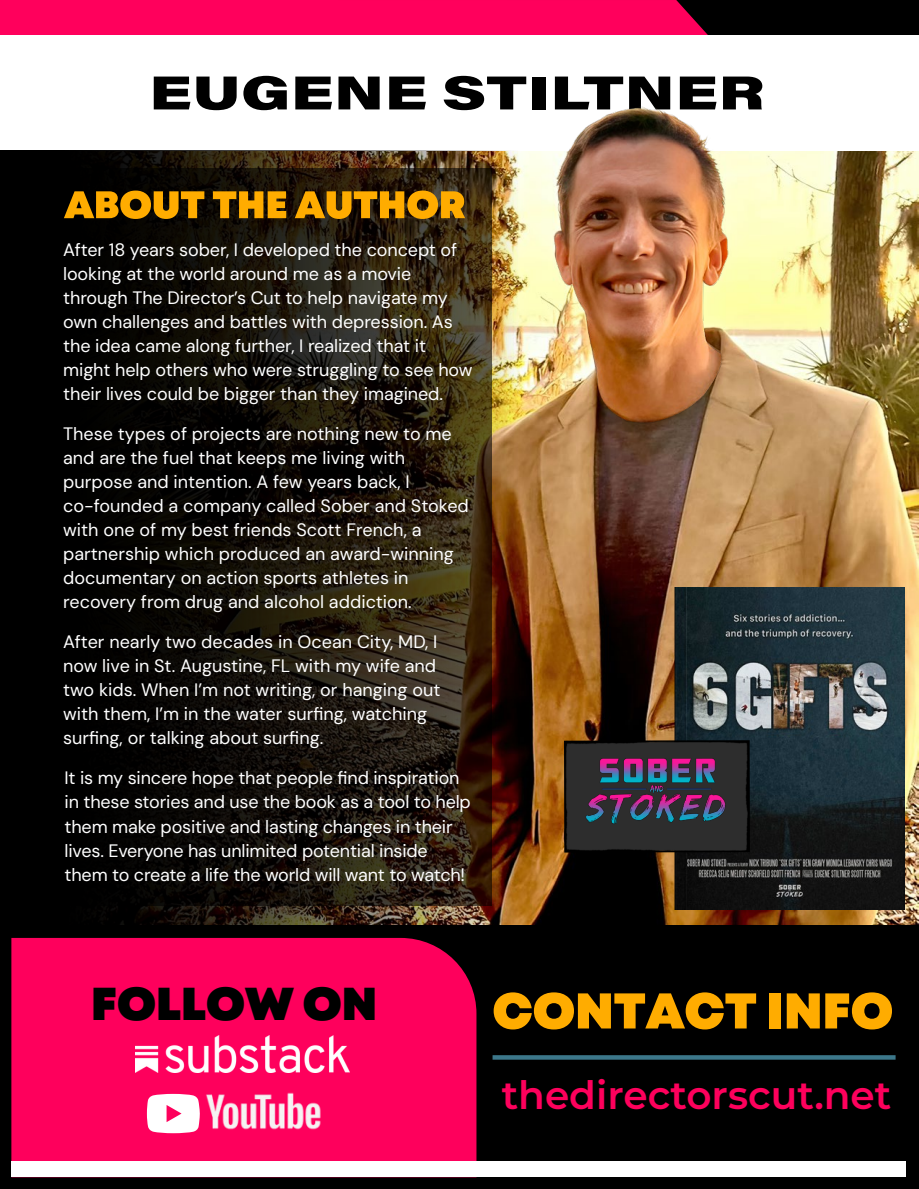
<style>
.page{position:relative;width:919px;height:1189px;background:#fff}
.page>*{position:absolute;margin:0;border:0;box-sizing:border-box;transform-origin:0 0}
.t1{font:900 50.1px "Mont";color:#ffac00}
.t2{font:900 46.05px "Mont";color:#000}
.t3{font:100 39px "Montserrat";color:#fe005c}
.t4{font:18px/24px "DM Sans 9 pt";letter-spacing:-.005em;color:#fff}
</style>
<div class="page">
<div style="left:0;top:0;width:918px;height:1188px;background:#000"></div>
<img style="left:121px;top:150px;width:797px;height:774px">
<div style="left:0;top:0;width:708px;height:35px;background:#ff005c"></div>
<div style="left:0;top:35px;width:918px;height:115px;background:#fff"></div>
<div style="left:11px;top:937px;width:465px;height:224px;background:#fe005c"></div>
<img style="left:135px;top:1035px;width:214px;height:37px">
<img style="left:204px;top:1089px;width:122px;height:45px">
<svg style="left:147px;top:1093px;width:53px;height:39px;background:#fed9e6"></svg>
<svg style="left:492px;top:1055px;width:403px;height:4px;background:#387183"></svg>
<div style="left:11px;top:1161px;width:894px;height:15px;background:#fff"></div>
<svg style="left:154px;top:77px;width:36px;height:32px"></svg>
<svg style="left:196px;top:77px;width:40px;height:33px"></svg>
<svg style="left:243px;top:76px;width:44px;height:34px"></svg>
<svg style="left:295px;top:77px;width:37px;height:32px"></svg>
<svg style="left:338px;top:77px;width:41px;height:32px"></svg>
<svg style="left:389px;top:77px;width:37px;height:32px"></svg>
<svg style="left:443px;top:76px;width:83px;height:34px"></svg>
<div style="left:532px;top:77px;width:13px;height:32px;background:#000"></div>
<svg style="left:555px;top:77px;width:68px;height:17px"></svg>
<svg style="left:629px;top:77px;width:41px;height:17px"></svg>
<svg style="left:679px;top:77px;width:37px;height:17px"></svg>
<svg style="left:723px;top:77px;width:39px;height:32px"></svg>
<img style="left:554px;top:94px;width:180px;height:332px">
<img style="left:105px;top:150px;width:467px;height:773px">
<svg style="left:105px;top:168px;width:386px;height:736px"></svg>
<svg style="left:64px;top:190px;width:140px;height:29px"></svg>
<svg style="left:213px;top:191px;width:73px;height:27px;background:#b07602"></svg>
<svg style="left:295px;top:190px;width:170px;height:29px;background:#a97205"></svg>
<img style="left:674px;top:587px;width:230px;height:322px">
<img style="left:564px;top:740px;width:185px;height:112px">
<p class="t4" style="left:63px;top:238px;width:411px">After 18 years sober, I developed the concept of looking at the world around me as a movie through The Director’s Cut to help navigate my own challenges and battles with depression. As the idea came along further, I realized that it might help others who were struggling to see how their lives could be bigger than they imagined.</p>
<p class="t4" style="left:63px;top:421px;width:407px">These types of projects are nothing new to me and are the fuel that keeps me living with purpose and intention. A few years back, I co-founded a company called Sober and Stoked with one of my best friends Scott French, a partnership which produced an award-winning documentary on action sports athletes in recovery from drug and alcohol addiction.</p>
<p class="t4" style="left:63px;top:629px;width:379px">After nearly two decades in Ocean City, MD, I now live in St. Augustine, FL with my wife and two kids. When I’m not writing, or hanging out with them, I’m in the water surfing, watching surfing, or talking about surfing.</p>
<p class="t4" style="left:65px;top:765px;width:408px">It is my sincere hope that people find inspiration in these stories and use the book as a tool to help them make positive and lasting changes in their lives. Everyone has unlimited potential inside them to create a life the world will want to watch!</p>
<h2 class="t2" style="left:91px;top:973px;width:287px">FOLLOW ON</h2>
<h1 class="t1" style="left:492px;top:977px;width:402px">CONTACT INFO</h1>
<h3 class="t3" style="left:501px;top:1068px;width:391px">thedirectorscut.net</h3>
</div>
